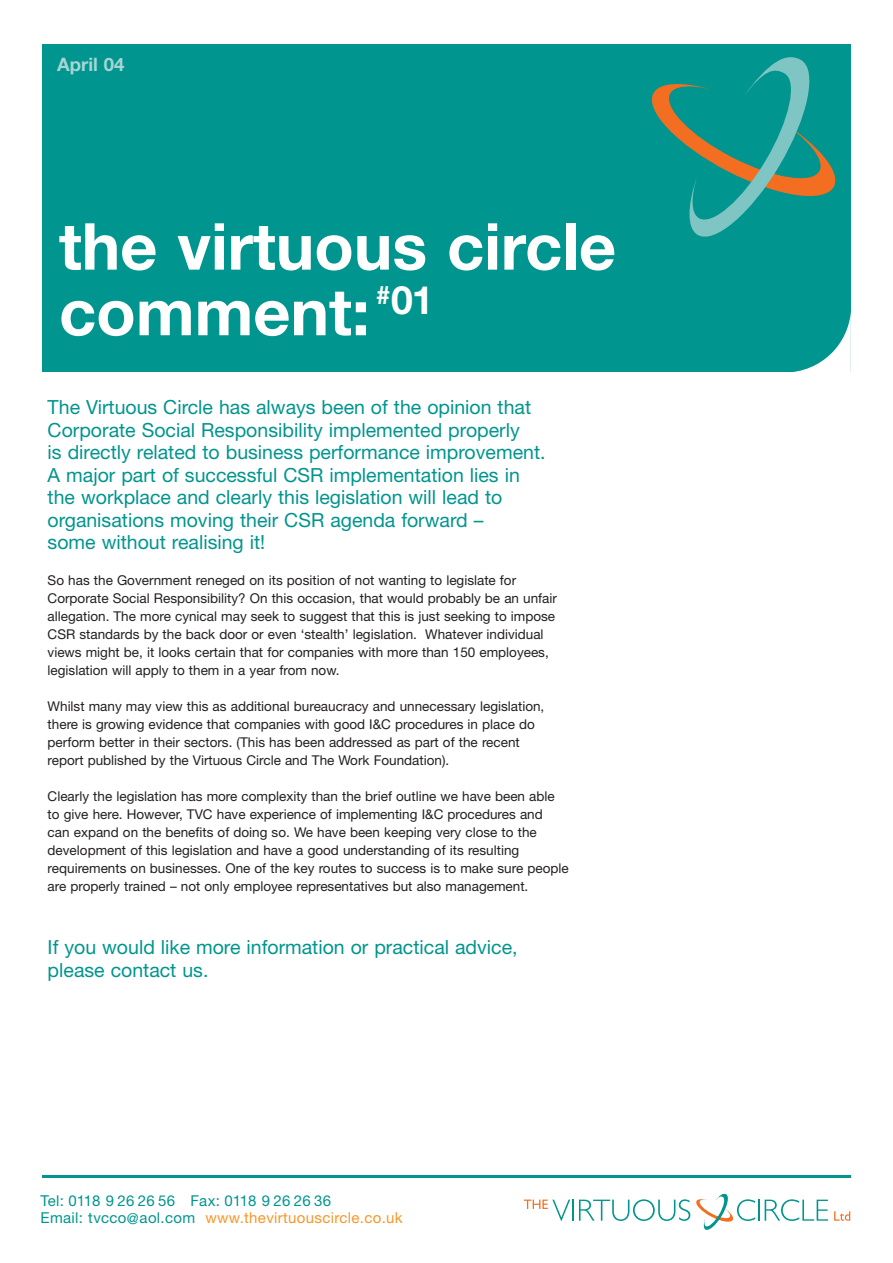
<style>
.page{position:relative;width:893px;height:1263px;background:#fff}
.page>*{position:absolute;margin:0;border:0;box-sizing:border-box;transform-origin:0 0}
.t1{font:700 64.8px/65.6px "Helvetica Neue";color:#fff}
.t2{font:700 39.15px "Helvetica Neue";color:#fff}
.t3{font:19.5px/22.5px "Helvetica Neue";color:#00958e}
.t4{font:700 18.6px "Helvetica Neue";color:#a7d5d5}
.t5{font:15px/16.5px "Helvetica Neue";letter-spacing:.02em;color:#00958e}
.t6{font:13.5px/18px "Helvetica Neue";color:#231f20}
.s1{color:#f79727}
</style>
<div class="page">
<div style="left:43px;top:44px;width:807px;height:328px;background:#00958e"></div>
<svg style="left:793px;top:318px;width:57px;height:54px"></svg>
<svg style="left:652px;top:57px;width:183px;height:179px"></svg>
<hr style="left:43px;top:1175px;width:807px;height:2px;background:#00958e">
<hr style="left:572px;top:1200px;width:2px;height:21px;background:#00958e">
<svg style="left:523px;top:1200px;width:47px;height:21px"></svg>
<svg style="left:579px;top:1194px;width:249px;height:36px"></svg>
<svg style="left:834px;top:1211px;width:16px;height:10px"></svg>
<h3 class="t4" style="left:57px;top:58px;width:69px">April 04</h3>
<h1 class="t1" style="left:59px;top:220px;width:558px">the virtuous circle comment:</h1>
<h2 class="t2" style="left:376px;top:286px;width:59px"><sup>#</sup>01</h2>
<p class="t3" style="left:48px;top:398px;width:499px">The Virtuous Circle has always been of the opinion that Corporate Social Responsibility implemented properly<br>is directly related to business performance improvement.<br>A major part of successful CSR implementation lies in the workplace and clearly this legislation will lead to organisations moving their CSR agenda forward –<br>some without realising it!</p>
<p class="t6" style="left:48px;top:573px;width:511px">So has the Government reneged on its position of not wanting to legislate for Corporate Social Responsibility? On this occasion, that would probably be an unfair allegation. The more cynical may seek to suggest that this is just seeking to impose CSR standards by the back door or even ‘stealth’ legislation. Whatever individual views might be, it looks certain that for companies with more than 150 employees, legislation will apply to them in a year from now.</p>
<p class="t6" style="left:48px;top:699px;width:498px">Whilst many may view this as additional bureaucracy and unnecessary legislation, there is growing evidence that companies with good I&amp;C procedures in place do perform better in their sectors. (This has been addressed as part of the recent report published by the Virtuous Circle and The Work Foundation).</p>
<p class="t6" style="left:48px;top:789px;width:522px">Clearly the legislation has more complexity than the brief outline we have been able to give here. However, TVC have experience of implementing I&amp;C procedures and<br>can expand on the benefits of doing so. We have been keeping very close to the development of this legislation and have a good understanding of its resulting requirements on businesses. One of the key routes to success is to make sure people are properly trained – not only employee representatives but also management.</p>
<h3 class="t3" style="left:48px;top:938px;width:471px">If you would like more information or practical advice, please contact us.</h3>
<p class="t5" style="left:41px;top:1194px;width:364px">Tel: 0118 9 26 26 56 Fax: 0118 9 26 26 36<br>Email: tvcco@aol.com <span class="s1">www.thevirtuouscircle.co.uk</span></p>
</div>
